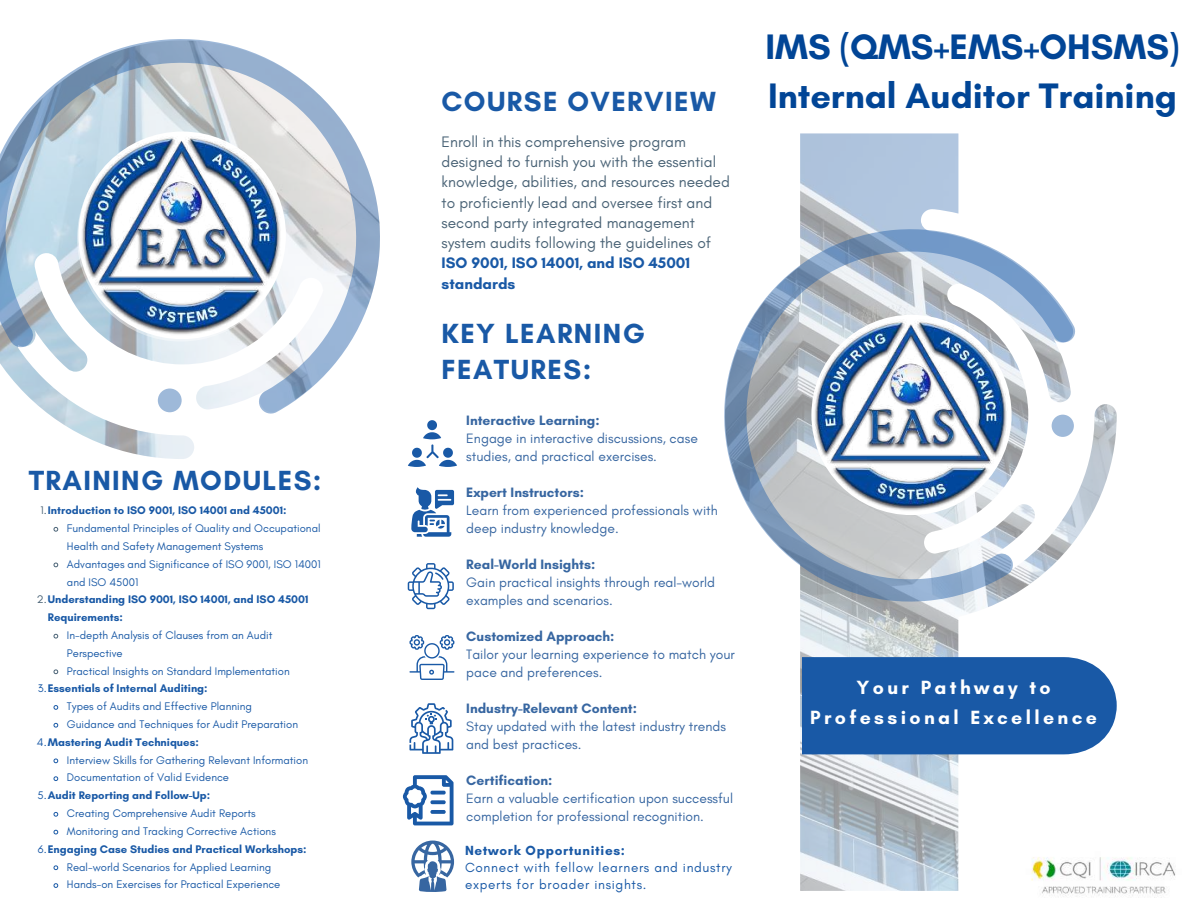
<style>
.page{position:relative;width:1188px;height:918px;background:#fff}
.page>*{position:absolute;margin:0;border:0;box-sizing:border-box;transform-origin:0 0}
.t1{font:700 36px/49.5px "Glacial Indifference";color:#014596}
.t2{font:700 28.2px/36px "Glacial Indifference";letter-spacing:.05em;color:#1959a6}
.t3{font:700 19.5px/29.7px "Glacial Indifference";letter-spacing:.175em;color:#fff;text-align:center}
.t4{font:15.45px/20.2px "Glacial Indifference";color:#4a6376}
.t5{font:700 15.45px/20.2px "Glacial Indifference";color:#1959a6}
.t6{font:13.8px/18px "Glacial Indifference";color:#3766a1}
.t7{font:700 13.8px "Glacial Indifference";color:#3766a1}
.t8{font:13.5px/16.8px "Glacial Indifference";letter-spacing:.05em;color:#1959a6}
.t9{font:700 13.5px "Glacial Indifference";letter-spacing:.05em;color:#1959a6}
.t10{font:11.25px "Glacial Indifference";color:#1959a6}
.t11{font:700 11.25px "Glacial Indifference";color:#1959a6}
.s1{font-weight:400;color:#4a6376}
.s2{font-weight:400}
</style>
<div class="page">
<img style="left:800px;top:133px;width:317px;height:758px">
<svg style="left:724px;top:229px;width:351px;height:373px"></svg>
<div style="left:802px;top:657px;width:315px;height:97px;background:#1959a6"></div>
<img style="left:49px;top:414px;width:145px;height:45px">
<svg style="left:0;top:39px;width:380px;height:375px"></svg>
<svg style="left:77px;top:134px;width:208px;height:208px"></svg>
<img style="left:801px;top:320px;width:219px;height:191px">
<svg style="left:409px;top:635px;width:45px;height:45px"></svg>
<svg style="left:408px;top:563px;width:46px;height:46px"></svg>
<svg style="left:408px;top:420px;width:49px;height:47px"></svg>
<img style="left:1020px;top:834px;width:156px;height:64px">
<svg style="left:53px;top:527px;width:6px;height:5px"></svg>
<svg style="left:53px;top:562px;width:6px;height:6px"></svg>
<svg style="left:53px;top:633px;width:6px;height:6px"></svg>
<svg style="left:53px;top:669px;width:6px;height:6px"></svg>
<svg style="left:53px;top:705px;width:6px;height:5px"></svg>
<svg style="left:53px;top:722px;width:6px;height:6px"></svg>
<svg style="left:53px;top:758px;width:6px;height:6px"></svg>
<svg style="left:53px;top:776px;width:6px;height:5px"></svg>
<svg style="left:53px;top:812px;width:6px;height:5px"></svg>
<svg style="left:53px;top:829px;width:6px;height:6px"></svg>
<svg style="left:53px;top:865px;width:6px;height:6px"></svg>
<svg style="left:53px;top:883px;width:6px;height:5px"></svg>
<img style="left:68px;top:137px;width:227px;height:198px">
<svg style="left:403px;top:775px;width:51px;height:50px"></svg>
<svg style="left:409px;top:703px;width:44px;height:51px"></svg>
<svg style="left:411px;top:487px;width:43px;height:50px"></svg>
<svg style="left:411px;top:841px;width:43px;height:51px"></svg>
<h2 class="t2" style="left:29px;top:462px;width:294px">TRAINING MODULES:</h2>
<p class="t11" style="left:40px;top:504px;width:248px"><span class="s1">1.</span>Introduction to ISO 9001, ISO 14001 and 45001:</p>
<p class="t10" style="left:67px;top:521px;width:255px">Fundamental Principles of Quality and Occupational</p>
<p class="t10" style="left:67px;top:539px;width:198px">Health and Safety Management Systems</p>
<p class="t10" style="left:67px;top:557px;width:255px">Advantages and Significance of ISO 9001, ISO 14001</p>
<p class="t10" style="left:67px;top:575px;width:73px">and ISO 45001</p>
<p class="t11" style="left:37px;top:593px;width:273px"><span class="s1">2.</span>Understanding ISO 9001, ISO 14001, and ISO 45001</p>
<p class="t11" style="left:48px;top:610px;width:77px">Requirements:</p>
<p class="t10" style="left:67px;top:628px;width:207px">In-depth Analysis of Clauses from an Audit</p>
<p class="t10" style="left:67px;top:646px;width:57px">Perspective</p>
<p class="t10" style="left:67px;top:664px;width:224px">Practical Insights on Standard Implementation</p>
<p class="t11" style="left:38px;top:682px;width:171px"><span class="s2">3.</span>Essentials of Internal Auditing:</p>
<p class="t10" style="left:67px;top:700px;width:187px">Types of Audits and Effective Planning</p>
<p class="t10" style="left:67px;top:717px;width:233px">Guidance and Techniques for Audit Preparation</p>
<p class="t11" style="left:37px;top:735px;width:164px"><span class="s2">4.</span>Mastering Audit Techniques:</p>
<p class="t10" style="left:67px;top:753px;width:243px">Interview Skills for Gathering Relevant Information</p>
<p class="t10" style="left:67px;top:771px;width:164px">Documentation of Valid Evidence</p>
<p class="t11" style="left:37px;top:789px;width:174px"><span class="s2">5.</span>Audit Reporting and Follow-Up:</p>
<p class="t10" style="left:67px;top:806px;width:190px">Creating Comprehensive Audit Reports</p>
<p class="t10" style="left:67px;top:824px;width:210px">Monitoring and Tracking Corrective Actions</p>
<p class="t11" style="left:38px;top:842px;width:270px"><span class="s2">6.</span>Engaging Case Studies and Practical Workshops:</p>
<p class="t10" style="left:67px;top:860px;width:206px">Real-world Scenarios for Applied Learning</p>
<p class="t10" style="left:67px;top:878px;width:215px">Hands-on Exercises for Practical Experience</p>
<h2 class="t2" style="left:442px;top:83px;width:276px">COURSE OVERVIEW</h2>
<p class="t4" style="left:442px;top:131px;width:290px">Enroll in this comprehensive program designed to furnish you with the essential knowledge, abilities, and resources needed to proficiently lead and oversee first and second party integrated management system audits following the guidelines of</p>
<h3 class="t5" style="left:442px;top:253px;width:250px">ISO 9001, ISO 14001, and ISO 45001 standards</h3>
<h2 class="t2" style="left:442px;top:315px;width:205px">KEY LEARNING<br>FEATURES:</h2>
<p class="t7" style="left:466px;top:412px;width:135px">Interactive Learning:</p>
<p class="t6" style="left:466px;top:429px;width:233px">Engage in interactive discussions, case studies, and practical exercises.</p>
<p class="t7" style="left:466px;top:484px;width:119px">Expert Instructors:</p>
<p class="t6" style="left:466px;top:501px;width:253px">Learn from experienced professionals with deep industry knowledge.</p>
<p class="t7" style="left:466px;top:556px;width:130px">Real-World Insights:</p>
<p class="t6" style="left:466px;top:573px;width:250px">Gain practical insights through real-world examples and scenarios.</p>
<p class="t7" style="left:466px;top:628px;width:150px">Customized Approach:</p>
<p class="t6" style="left:466px;top:645px;width:270px">Tailor your learning experience to match your pace and preferences.</p>
<p class="t7" style="left:466px;top:700px;width:172px">Industry-Relevant Content:</p>
<p class="t6" style="left:466px;top:717px;width:261px">Stay updated with the latest industry trends and best practices.</p>
<p class="t7" style="left:466px;top:772px;width:88px">Certification:</p>
<p class="t6" style="left:466px;top:789px;width:268px">Earn a valuable certification upon successful completion for professional recognition.</p>
<p class="t9" style="left:465px;top:842px;width:162px">Network Opportunities:</p>
<p class="t8" style="left:465px;top:859px;width:269px">Connect with fellow learners and industry experts for broader insights.</p>
<h1 class="t1" style="left:765px;top:21px;width:416px">IMS (QMS+EMS+OHSMS)<br>Internal Auditor Training</h1>
<h3 class="t3" style="left:810px;top:673px;width:288px">Your Pathway to<br>Professional Excellence</h3>
</div>
